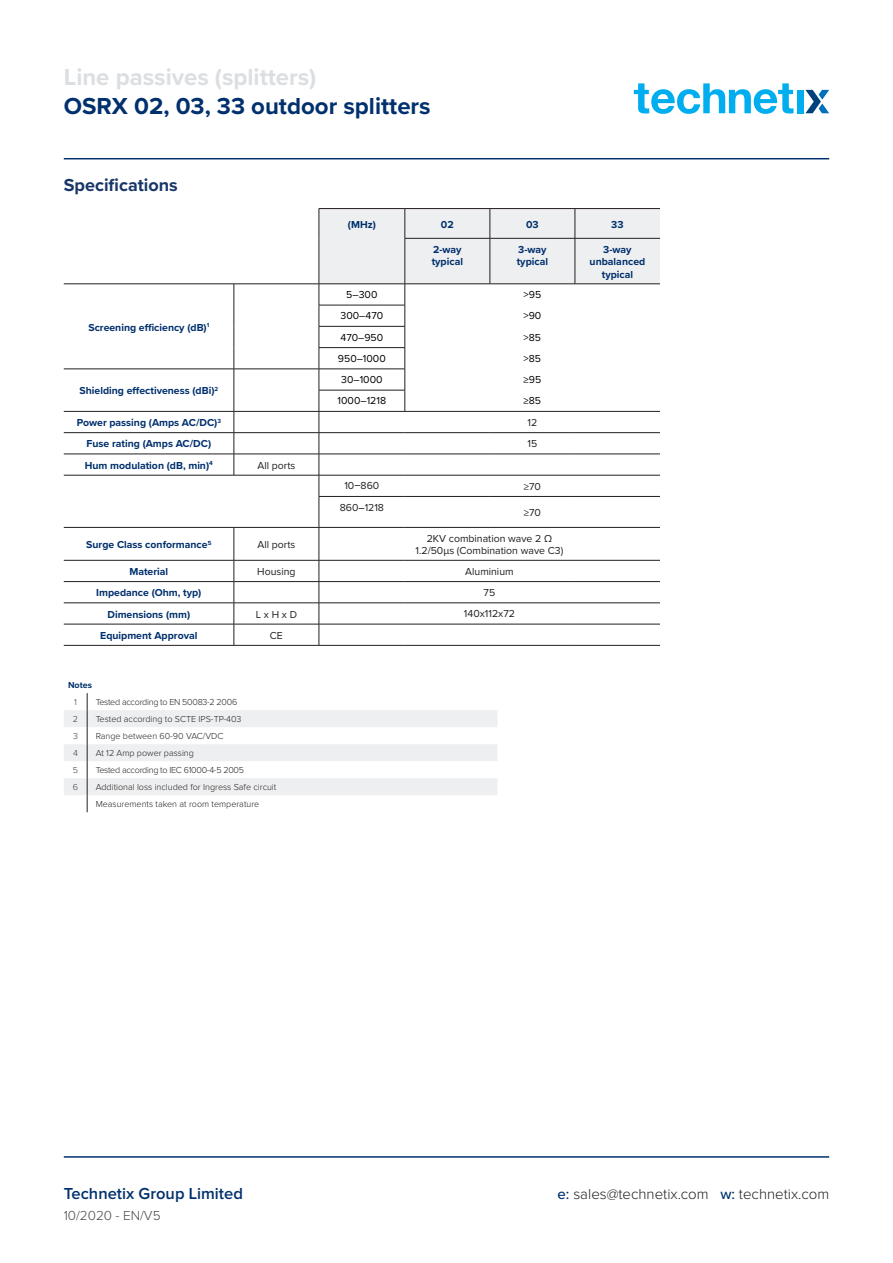
<style>
.page{position:relative;width:893px;height:1263px;background:#fff}
.page>*{position:absolute;margin:0;border:0;box-sizing:border-box;transform-origin:0 0}
.t1{font:700 24px "Proxima Nova";color:#00306d}
.t2{font:700 24px "Proxima Nova";color:#dbdfe2}
.Body_copy_bold{font:700 18px "Proxima Nova";color:#183668}
.t3{font:600 16.5px "Proxima Nova";color:#00306d}
.t4{font:300 15px "Proxima Nova";color:#231f20}
.t5{font:300 13.5px "Proxima Nova";color:#464646}
.Product_title{font:700 10.5px/12.6px "Proxima Nova";color:#00306d}
.Product_title-2{font:10.5px/12.6px "Proxima Nova";color:#231f20;text-align:center}
.Product_title-3{font:10.5px "Proxima Nova";color:#000}
.Table_body_text{font:300 9px "Proxima Nova";color:#231f20}
.Table_body_text-2{font:300 9px "Proxima Nova";letter-spacing:-.03em;color:#231f20}
.Table_body_text_bold{font:300 9px "Proxima Nova";color:#231f20}
.Table_text{font:300 9px "Proxima Nova";color:#3e3e3f}
.Table_headers{font:700 9px "Proxima Nova";color:#00306d}
.s1{color:#000}
.s2{font-weight:500;color:#00306d}
</style>
<div class="page">
<hr style="left:64px;top:1156px;width:765px;height:2px;background:#00306d">
<svg style="left:634px;top:83px;width:159px;height:31px"></svg>
<div style="left:797px;top:90px;width:6px;height:23px;background:#00aeef"></div>
<svg style="left:805px;top:90px;width:24px;height:23px"></svg>
<hr style="left:64px;top:158px;width:765px;height:1px;background:#00306d">
<svg style="left:64px;top:693px;width:433px;height:119px"></svg>
<hr style="left:64px;top:369px;width:170px;height:1px;background:#231f20">
<hr style="left:234px;top:369px;width:85px;height:1px;background:#231f20">
<hr style="left:64px;top:411px;width:170px;height:1px;background:#231f20">
<hr style="left:234px;top:411px;width:85px;height:1px;background:#231f20">
<hr style="left:64px;top:432px;width:170px;height:1px;background:#231f20">
<hr style="left:234px;top:432px;width:85px;height:1px;background:#231f20">
<hr style="left:64px;top:454px;width:170px;height:1px;background:#231f20">
<hr style="left:234px;top:454px;width:85px;height:1px;background:#231f20">
<svg style="left:234px;top:285px;width:1px;height:190px"></svg>
<hr style="left:64px;top:475px;width:170px;height:1px;background:#231f20">
<hr style="left:234px;top:475px;width:85px;height:1px;background:#231f20">
<hr style="left:319px;top:496px;width:86px;height:1px;background:#231f20">
<hr style="left:319px;top:497px;width:1px;height:30px;background:#231f20">
<hr style="left:405px;top:496px;width:85px;height:1px;background:#231f20">
<hr style="left:490px;top:496px;width:85px;height:1px;background:#231f20">
<hr style="left:575px;top:496px;width:85px;height:1px;background:#231f20">
<hr style="left:64px;top:527px;width:170px;height:1px;background:#231f20">
<hr style="left:234px;top:527px;width:85px;height:1px;background:#231f20">
<hr style="left:234px;top:528px;width:1px;height:32px;background:#231f20">
<hr style="left:319px;top:527px;width:86px;height:1px;background:#231f20">
<hr style="left:319px;top:528px;width:1px;height:32px;background:#231f20">
<hr style="left:405px;top:527px;width:85px;height:1px;background:#231f20">
<hr style="left:490px;top:527px;width:85px;height:1px;background:#231f20">
<hr style="left:575px;top:527px;width:85px;height:1px;background:#231f20">
<hr style="left:64px;top:560px;width:170px;height:1px;background:#231f20">
<hr style="left:234px;top:560px;width:85px;height:1px;background:#231f20">
<hr style="left:319px;top:560px;width:86px;height:1px;background:#231f20">
<hr style="left:405px;top:560px;width:85px;height:1px;background:#231f20">
<hr style="left:490px;top:560px;width:85px;height:1px;background:#231f20">
<hr style="left:575px;top:560px;width:85px;height:1px;background:#231f20">
<hr style="left:64px;top:581px;width:170px;height:1px;background:#231f20">
<hr style="left:234px;top:581px;width:85px;height:1px;background:#231f20">
<hr style="left:319px;top:581px;width:86px;height:1px;background:#231f20">
<hr style="left:405px;top:581px;width:85px;height:1px;background:#231f20">
<hr style="left:490px;top:581px;width:85px;height:1px;background:#231f20">
<hr style="left:575px;top:581px;width:85px;height:1px;background:#231f20">
<hr style="left:64px;top:603px;width:170px;height:1px;background:#231f20">
<hr style="left:234px;top:603px;width:85px;height:1px;background:#231f20">
<hr style="left:319px;top:603px;width:86px;height:1px;background:#231f20">
<hr style="left:405px;top:603px;width:85px;height:1px;background:#231f20">
<hr style="left:490px;top:603px;width:85px;height:1px;background:#231f20">
<hr style="left:575px;top:603px;width:85px;height:1px;background:#231f20">
<hr style="left:64px;top:624px;width:170px;height:1px;background:#231f20">
<hr style="left:234px;top:624px;width:85px;height:1px;background:#231f20">
<svg style="left:234px;top:560px;width:1px;height:85px"></svg>
<hr style="left:319px;top:624px;width:86px;height:1px;background:#231f20">
<svg style="left:319px;top:560px;width:1px;height:85px"></svg>
<hr style="left:405px;top:624px;width:85px;height:1px;background:#231f20">
<hr style="left:490px;top:624px;width:85px;height:1px;background:#231f20">
<hr style="left:575px;top:624px;width:85px;height:1px;background:#231f20">
<hr style="left:64px;top:645px;width:170px;height:1px;background:#231f20">
<hr style="left:234px;top:645px;width:85px;height:1px;background:#231f20">
<hr style="left:319px;top:645px;width:86px;height:1px;background:#231f20">
<hr style="left:405px;top:645px;width:85px;height:1px;background:#231f20">
<hr style="left:490px;top:645px;width:85px;height:1px;background:#231f20">
<hr style="left:575px;top:645px;width:85px;height:1px;background:#231f20">
<hr style="left:319px;top:208px;width:86px;height:1px;background:#231f20">
<hr style="left:405px;top:208px;width:85px;height:1px;background:#231f20">
<hr style="left:490px;top:208px;width:85px;height:1px;background:#231f20">
<hr style="left:575px;top:208px;width:85px;height:1px;background:#231f20">
<hr style="left:64px;top:284px;width:170px;height:1px;background:#231f20">
<hr style="left:234px;top:284px;width:85px;height:1px;background:#231f20">
<svg style="left:319px;top:209px;width:341px;height:287px"></svg>
<h1 class="t2" style="left:64px;top:59px;width:254px">Line passives (splitters)</h1>
<h1 class="t1" style="left:64px;top:88px;width:368px">OSRX 02, 03, 33 outdoor splitters</h1>
<p class="Body_copy_bold" style="left:64px;top:172px;width:115px">Specifications</p>
<p class="Product_title" style="left:88px;top:320px;width:122px">Screening efficiency (dB)<sup>1</sup></p>
<p class="Product_title" style="left:80px;top:384px;width:140px">Shielding effectiveness (dBi)<sup>2</sup></p>
<p class="Product_title" style="left:348px;top:218px;width:29px">(MHz)</p>
<p class="Product_title" style="left:441px;top:218px;width:14px">02</p>
<p class="Product_title" style="left:526px;top:218px;width:14px">03</p>
<p class="Product_title" style="left:611px;top:218px;width:14px">33</p>
<p class="Product_title" style="left:432px;top:243px;width:33px">2-way typical</p>
<p class="Product_title" style="left:517px;top:243px;width:33px">3-way typical</p>
<p class="Product_title" style="left:590px;top:243px;width:57px;text-align:center">3-way unbalanced</p>
<p class="Product_title" style="left:602px;top:268px;width:33px">typical</p>
<p class="Product_title-3" style="left:346px;top:289px;width:33px">5–300</p>
<p class="Product_title-3" style="left:524px;top:289px;width:19px">&gt;95</p>
<p class="Product_title-3" style="left:341px;top:310px;width:44px">300–470</p>
<p class="Product_title-3" style="left:523px;top:310px;width:19px">&gt;90</p>
<p class="Product_title-3" style="left:340px;top:331px;width:44px">470–950</p>
<p class="Product_title-3" style="left:524px;top:331px;width:19px">&gt;85</p>
<p class="Product_title-3" style="left:338px;top:352px;width:49px">950–1000</p>
<p class="Product_title-3" style="left:524px;top:352px;width:19px">&gt;85</p>
<p class="Product_title-3" style="left:341px;top:374px;width:43px">30–1000</p>
<p class="Product_title-3" style="left:524px;top:374px;width:19px">≥95</p>
<p class="Product_title-3" style="left:338px;top:395px;width:50px">1000–1218</p>
<p class="Product_title-3" style="left:524px;top:395px;width:19px">≥85</p>
<p class="Product_title" style="left:77px;top:416px;width:146px">Power passing (Amps AC/DC)<sup>3</sup></p>
<p class="Product_title-2" style="left:528px;top:417px;width:11px">12</p>
<p class="Product_title" style="left:87px;top:437px;width:126px">Fuse rating (Amps AC/DC)</p>
<p class="Product_title-2" style="left:527px;top:438px;width:11px">15</p>
<p class="Product_title" style="left:85px;top:459px;width:130px">Hum modulation (dB, min)<sup>4</sup></p>
<p class="Product_title-2" style="left:257px;top:459px;width:39px">All ports</p>
<p class="Product_title-2" style="left:344px;top:480px;width:36px">10<span class="s1">–</span>860</p>
<p class="Product_title-2" style="left:524px;top:480px;width:19px">≥70</p>
<p class="Product_title-2" style="left:340px;top:501px;width:46px">860<span class="s1">–</span>1218</p>
<p class="Product_title-2" style="left:524px;top:507px;width:19px">≥70</p>
<p class="Product_title" style="left:86px;top:538px;width:127px">Surge Class conformance<sup>5</sup></p>
<p class="Product_title-2" style="left:257px;top:539px;width:39px">All ports</p>
<p class="Product_title-2" style="left:416px;top:532px;width:149px">2KV combination wave 2 Ω<br>1.2/50μs (Combination wave C3)</p>
<p class="Product_title" style="left:129px;top:565px;width:40px">Material</p>
<p class="Product_title-2" style="left:257px;top:566px;width:40px">Housing</p>
<p class="Product_title-2" style="left:465px;top:566px;width:50px">Aluminium</p>
<p class="Product_title" style="left:96px;top:586px;width:107px">Impedance (Ohm, typ)</p>
<p class="Product_title-2" style="left:484px;top:586px;width:13px">75</p>
<p class="Product_title" style="left:108px;top:608px;width:84px">Dimensions (mm)</p>
<p class="Product_title-2" style="left:256px;top:608px;width:43px">L x H x D</p>
<p class="Product_title-2" style="left:464px;top:608px;width:52px">140x112x72</p>
<p class="Product_title" style="left:100px;top:629px;width:99px">Equipment Approval</p>
<p class="Product_title-2" style="left:270px;top:629px;width:15px">CE</p>
<p class="Table_headers" style="left:68px;top:678px;width:26px">Notes</p>
<p class="Table_text" style="left:74px;top:697px;width:4px">1</p>
<p class="Table_body_text-2" style="left:96px;top:697px;width:143px">Tested according to EN 50083-2 2006</p>
<p class="Table_text" style="left:73px;top:714px;width:7px">2</p>
<p class="Table_body_text" style="left:96px;top:714px;width:147px">Tested according to SCTE IPS-TP-403</p>
<p class="Table_text" style="left:73px;top:731px;width:6px">3</p>
<p class="Table_body_text" style="left:96px;top:731px;width:129px">Range between 60-90 VAC/VDC</p>
<p class="Table_text" style="left:73px;top:748px;width:6px">4</p>
<p class="Table_body_text_bold" style="left:96px;top:748px;width:100px">At 12 Amp power passing</p>
<p class="Table_text" style="left:73px;top:765px;width:7px">5</p>
<p class="Table_body_text-2" style="left:96px;top:765px;width:150px">Tested according to IEC 61000-4-5 2005</p>
<p class="Table_text" style="left:73px;top:782px;width:7px">6</p>
<p class="Table_body_text" style="left:96px;top:782px;width:182px">Additional loss included for Ingress Safe circuit</p>
<p class="Table_body_text" style="left:96px;top:799px;width:165px">Measurements taken at room temperature</p>
<h3 class="t3" style="left:64px;top:1186px;width:181px">Technetix Group Limited</h3>
<h3 class="t4" style="left:558px;top:1186px;width:273px"><span class="s2">e:</span> sales@technetix.com <span class="s2">w:</span> technetix.com</h3>
<p class="t5" style="left:64px;top:1208px;width:98px">10/2020 - EN/V5</p>
</div>
